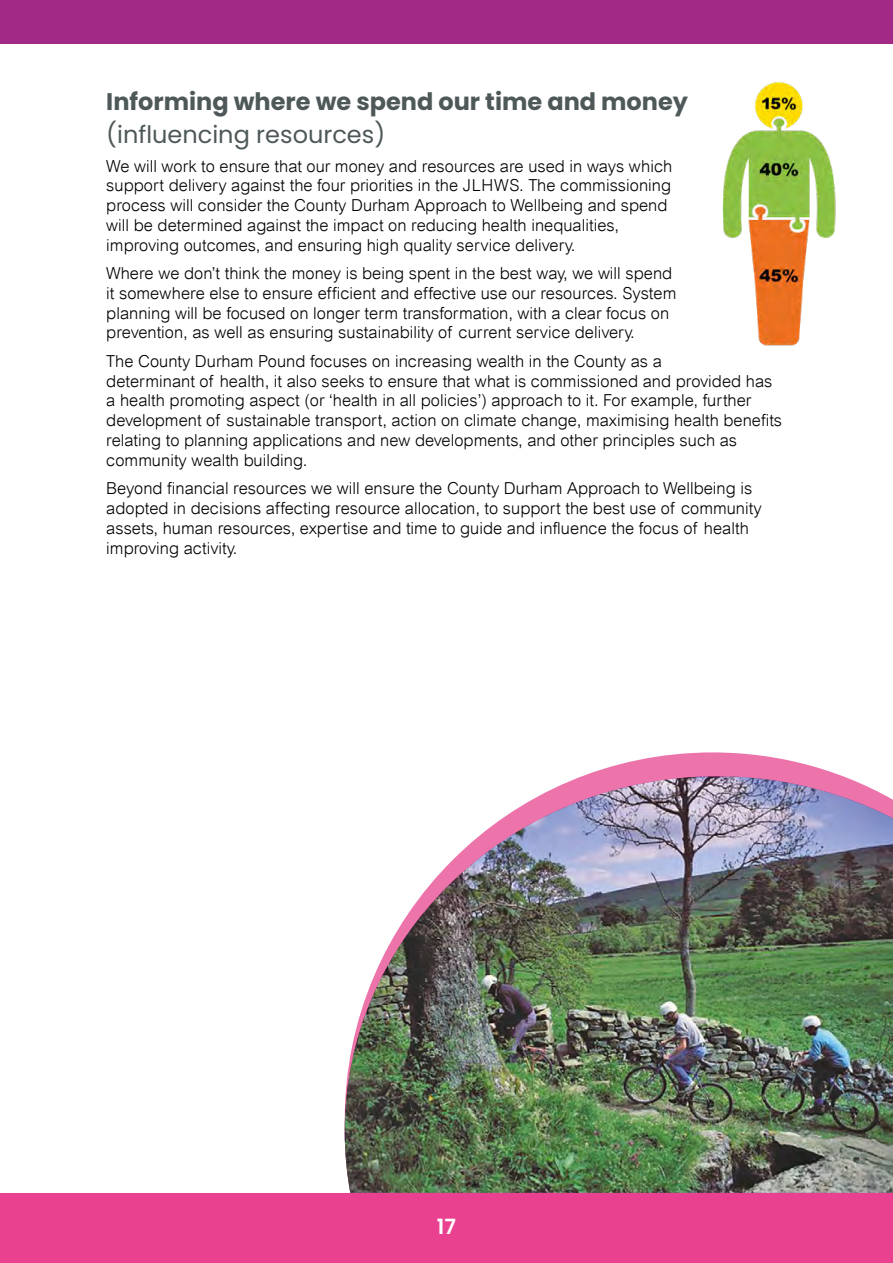
<style>
.page{position:relative;width:893px;height:1263px;background:#fff}
.page>*{position:absolute;margin:0;border:0;box-sizing:border-box;transform-origin:0 0}
.H2_grey{font:700 24px/33px "Poppins";color:#4e5859}
.t1{font:600 21px "Poppins";color:#fff}
.Para_body_text_11pt{font:300 16.5px/19.8px "Arial";color:#000}
.s1{font-weight:400}
</style>
<div class="page">
<div style="left:0;top:0;width:893px;height:44px;background:#a22986"></div>
<div style="left:0;top:1193px;width:893px;height:70px;background:#e94190"></div>
<img style="left:722px;top:82px;width:114px;height:264px">
<svg style="left:583px;top:752px;width:259px;height:24px;fill:#ed74aa"></svg>
<img style="left:345px;top:777px;width:548px;height:416px">
<h2 class="H2_grey" style="left:106px;top:85px;width:583px">Informing where we spend our time and money <span class="s1">(influencing resources)</span></h2>
<p class="Para_body_text_11pt" style="left:106px;top:156px;width:567px">We will work to ensure that our money and resources are used in ways which support delivery against the four priorities in the JLHWS. The commissioning process will consider the County Durham Approach to Wellbeing and spend will be determined against the impact on reducing health inequalities, improving outcomes, and ensuring high quality service delivery.</p>
<p class="Para_body_text_11pt" style="left:106px;top:263px;width:572px">Where we don’t think the money is being spent in the best way, we will spend it somewhere else to ensure efficient and effective use our resources. System planning will be focused on longer term transformation, with a clear focus on prevention, as well as ensuring sustainability of current service delivery.</p>
<p class="Para_body_text_11pt" style="left:106px;top:351px;width:677px">The County Durham Pound focuses on increasing wealth in the County as a<br>determinant of health, it also seeks to ensure that what is commissioned and provided has a health promoting aspect (or ‘health in all policies’) approach to it. For example, further development of sustainable transport, action on climate change, maximising health benefits relating to planning applications and new developments, and other principles such as community wealth building.</p>
<p class="Para_body_text_11pt" style="left:106px;top:478px;width:657px">Beyond financial resources we will ensure the County Durham Approach to Wellbeing is adopted in decisions affecting resource allocation, to support the best use of community assets, human resources, expertise and time to guide and influence the focus of health improving activity.</p>
<p class="t1" style="left:437px;top:1215px;width:21px">17</p>
</div>
